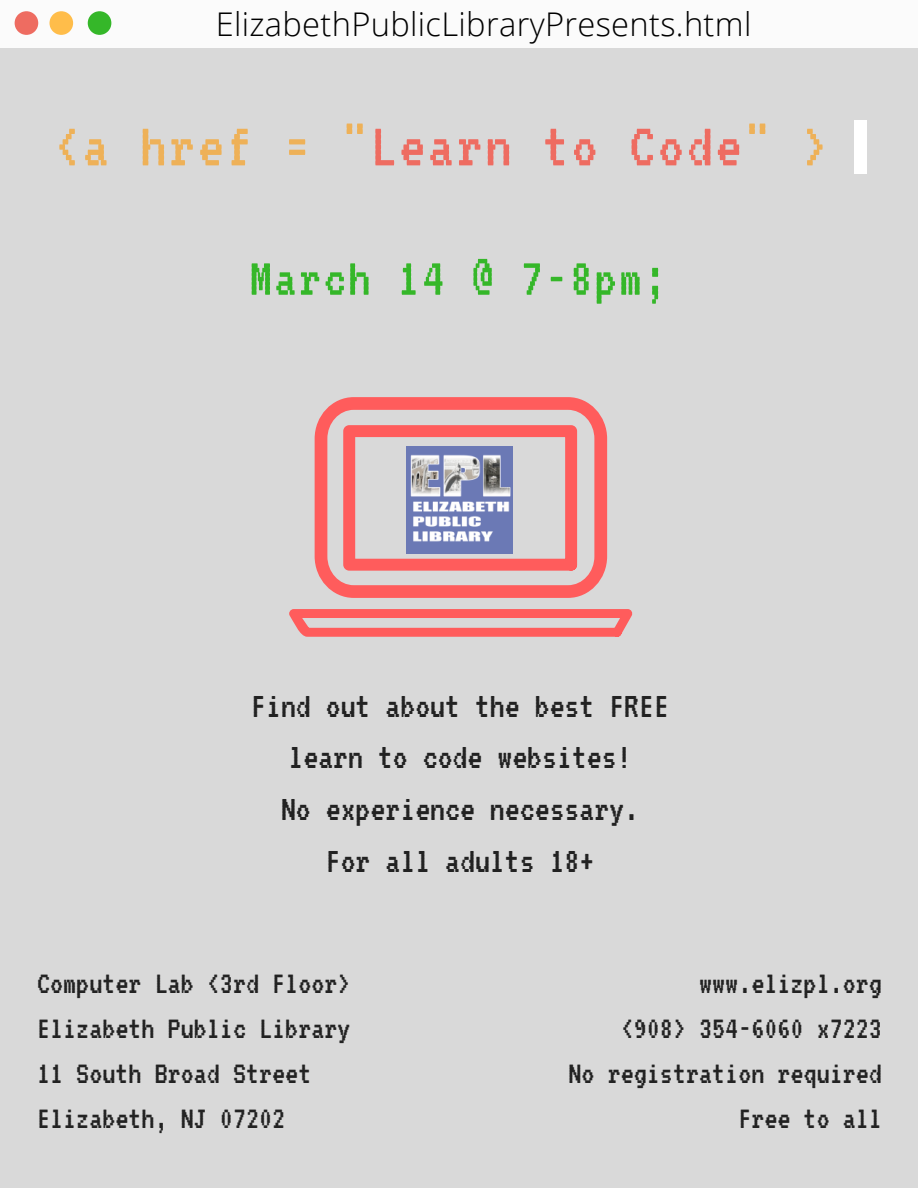
<style>
.page{position:relative;width:918px;height:1188px;background:#d9d9d9}
.page>*{position:absolute;margin:0;border:0;box-sizing:border-box;transform-origin:0 0}
.t1{font:65.4px "VT323";letter-spacing:.04em;color:#ee6c61}
.t2{font:55.95px "VT323";letter-spacing:.04em;color:#35b729}
.t3{font:37.35px/51.8px "VT323";color:#222;text-align:center}
.t4{font:32.7px/45px "VT323";color:#222}
.t5{font:300 32.7px "Open Sans";letter-spacing:.01em;color:#000}
.s1{color:#eeb158}
</style>
<div class="page">
<div style="left:0;top:0;width:918px;height:47px;background:#fff"></div>
<svg style="left:15px;top:11px;width:23px;height:24px"></svg>
<svg style="left:50px;top:11px;width:23px;height:24px"></svg>
<svg style="left:88px;top:11px;width:23px;height:24px"></svg>
<div style="left:854px;top:120px;width:12px;height:54px;background:#fff"></div>
<svg style="left:315px;top:397px;width:292px;height:201px"></svg>
<svg style="left:343px;top:425px;width:236px;height:147px"></svg>
<svg style="left:289px;top:609px;width:343px;height:28px"></svg>
<img style="left:406px;top:447px;width:107px;height:107px">
<p class="t5" style="left:216px;top:1px;width:537px">ElizabethPublicLibraryPresents.html</p>
<h1 class="t1" style="left:54px;top:113px;width:775px"><span class="s1">&lt;a href = "</span>Learn to Code<span class="s1">" &gt;</span></h1>
<h2 class="t2" style="left:250px;top:250px;width:418px">March 14 @ 7-8pm;</h2>
<p class="t3" style="left:251px;top:680px;width:419px">Find out about the best FREE learn to code websites!<br>No experience necessary.<br>For all adults 18+</p>
<p class="t4" style="left:37px;top:961px;width:315px">Computer Lab &lt;3rd Floor&gt;<br>Elizabeth Public Library<br>11 South Broad Street<br>Elizabeth, NJ 07202</p>
<p class="t4" style="left:569px;top:961px;width:315px;text-align:right">www.elizpl.org<br>&lt;908&gt; 354-6060 x7223<br>No registration required<br>Free to all</p>
</div>
